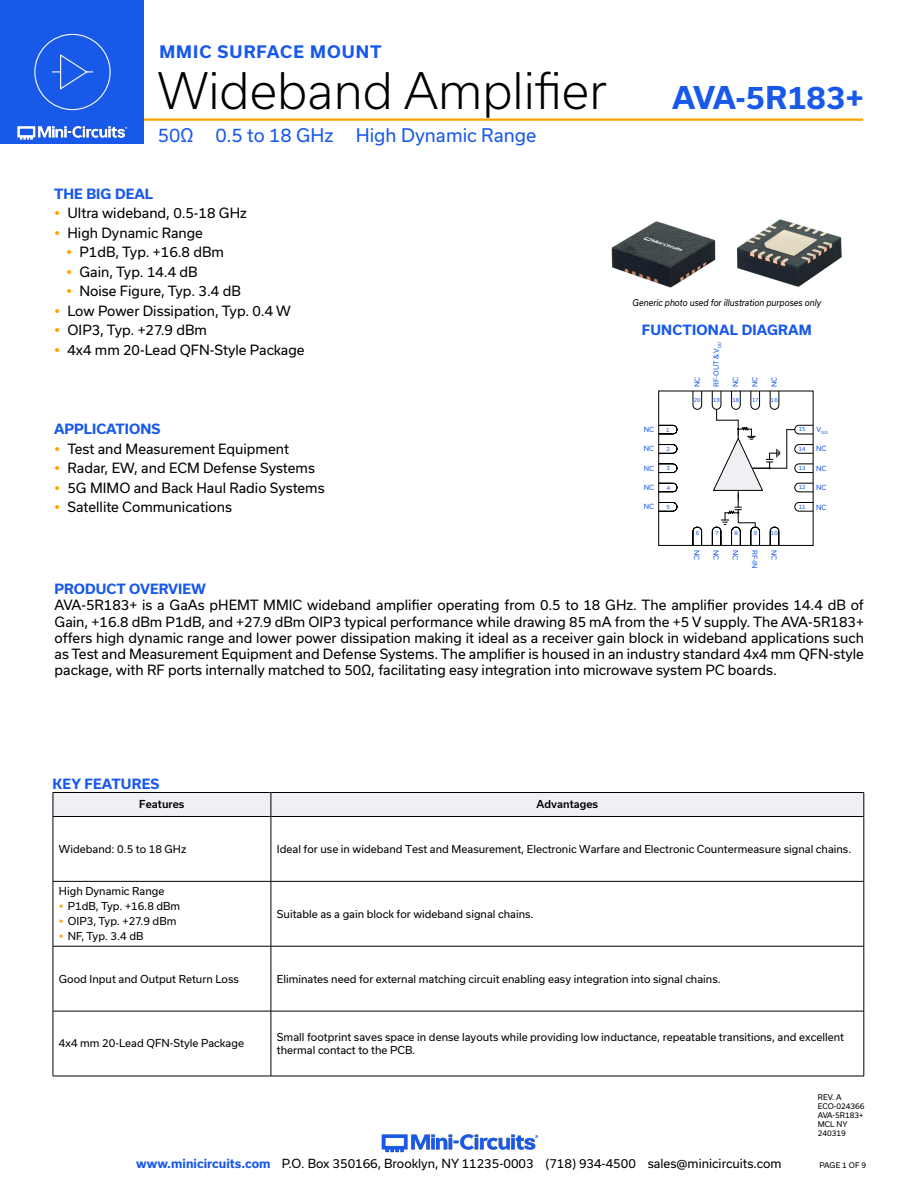
<style>
.page{position:relative;width:918px;height:1188px;background:#fff}
.page>*{position:absolute;margin:0;border:0;box-sizing:border-box;transform-origin:0 0}
.t1{font:300 48px "Usual";color:#000}
.t2{font:700 30px "Usual";color:#1859ea}
.t3{font:18px "Usual";color:#1859ea}
.t4{font:700 16.5px "Usual";letter-spacing:.065em;color:#1859ea}
.Regular_Copy{font:13.5px/16.2px "Usual";color:#000;text-align:justify}
.Blue_Headers{font:700 13.5px "Usual";color:#1859ea}
.t5{font:12px "Usual";color:#000}
.Table_Body_Left_Justified{font:10.5px/12.6px "Usual";color:#000}
.Table_Header_Center{font:500 10.5px "Usual";color:#000}
.t6{font:italic 9px "Usual";color:#000;scale:.9 1}
.Revision{font:7.5px "Usual";color:#000}
.t7{font:6.75px "Usual";color:#1859ea}
.t8{font:5.4px "Usual";color:#1859ea}
.t9{font:3.9px "Usual";color:#1859ea}
.s1{font-weight:700;color:#1859ea}
</style>
<div class="page">
<img style="left:381px;top:1134px;width:158px;height:19px">
<hr style="left:130px;top:118px;width:733px;height:3px;background:#ffa300">
<div style="left:0;top:0;width:144px;height:144px;background:#1859ea"></div>
<img style="left:17px;top:120px;width:128px;height:20px">
<hr style="left:53px;top:817px;width:1px;height:64px;background:#000">
<hr style="left:864px;top:817px;width:1px;height:64px;background:#000">
<hr style="left:53px;top:882px;width:1px;height:64px;background:#000">
<hr style="left:864px;top:882px;width:1px;height:64px;background:#000">
<hr style="left:53px;top:946px;width:1px;height:65px;background:#000">
<hr style="left:864px;top:946px;width:1px;height:65px;background:#000">
<hr style="left:53px;top:1011px;width:1px;height:65px;background:#000">
<hr style="left:864px;top:1011px;width:1px;height:65px;background:#000">
<div style="left:53px;top:792px;width:812px;height:24px;background:#efeff4"></div>
<hr style="left:53px;top:816px;width:218px;height:1px;background:#000">
<hr style="left:271px;top:816px;width:593px;height:1px;background:#000">
<hr style="left:271px;top:817px;width:1px;height:64px;background:#000">
<hr style="left:53px;top:881px;width:218px;height:1px;background:#000">
<hr style="left:271px;top:881px;width:593px;height:1px;background:#000">
<hr style="left:271px;top:882px;width:1px;height:64px;background:#000">
<hr style="left:53px;top:946px;width:218px;height:1px;background:#000">
<hr style="left:271px;top:946px;width:593px;height:1px;background:#000">
<hr style="left:271px;top:946px;width:1px;height:65px;background:#000">
<hr style="left:53px;top:1011px;width:218px;height:1px;background:#000">
<hr style="left:271px;top:1011px;width:593px;height:1px;background:#000">
<hr style="left:271px;top:1011px;width:1px;height:65px;background:#000">
<hr style="left:53px;top:1076px;width:218px;height:1px;background:#000">
<hr style="left:271px;top:1076px;width:593px;height:1px;background:#000">
<div style="left:34px;top:34px;width:77px;height:76px;border:1px solid #fff;border-radius:50%"></div>
<svg style="left:52px;top:54px;width:41px;height:36px"></svg>
<img style="left:611px;top:219px;width:231px;height:69px">
<div style="left:658px;top:391px;width:156px;height:155px;border:1px solid #000"></div>
<svg style="left:692px;top:526px;width:10px;height:20px"></svg>
<svg style="left:658px;top:502px;width:20px;height:10px"></svg>
<svg style="left:658px;top:482px;width:20px;height:11px"></svg>
<svg style="left:658px;top:463px;width:20px;height:10px"></svg>
<svg style="left:658px;top:444px;width:20px;height:10px"></svg>
<svg style="left:658px;top:424px;width:20px;height:11px"></svg>
<svg style="left:794px;top:444px;width:20px;height:10px"></svg>
<svg style="left:794px;top:463px;width:20px;height:10px"></svg>
<svg style="left:794px;top:482px;width:20px;height:11px"></svg>
<svg style="left:794px;top:502px;width:20px;height:10px"></svg>
<svg style="left:692px;top:390px;width:10px;height:20px"></svg>
<hr style="left:752px;top:468px;width:35px;height:1px;background:#000">
<svg style="left:787px;top:424px;width:27px;height:11px"></svg>
<hr style="left:786px;top:430px;width:1px;height:38px;background:#000">
<svg style="left:711px;top:390px;width:69px;height:156px"></svg>
<p class="t4" style="left:159px;top:42px;width:224px">MMIC SURFACE MOUNT</p>
<h1 class="t1" style="left:158px;top:63px;width:451px">Wideband Amplifier</h1>
<h3 class="t3" style="left:158px;top:125px;width:380px">50Ω 0.5 to 18 GHz High Dynamic Range</h3>
<p class="Blue_Headers" style="left:54px;top:186px;width:101px">THE BIG DEAL</p>
<p class="Regular_Copy" style="left:68px;top:205px;width:181px">Ultra wideband, 0.5-18 GHz</p>
<p class="Regular_Copy" style="left:68px;top:224px;width:137px">High Dynamic Range</p>
<p class="Regular_Copy" style="left:80px;top:244px;width:146px">P1dB, Typ. +16.8 dBm</p>
<p class="Regular_Copy" style="left:80px;top:263px;width:120px">Gain, Typ. 14.4 dB</p>
<p class="Regular_Copy" style="left:80px;top:283px;width:163px">Noise Figure, Typ. 3.4 dB</p>
<p class="Regular_Copy" style="left:68px;top:302px;width:225px">Low Power Dissipation, Typ. 0.4 W</p>
<p class="Regular_Copy" style="left:68px;top:322px;width:141px">OIP3, Typ. +27.9 dBm</p>
<p class="Regular_Copy" style="left:68px;top:341px;width:239px">4x4 mm 20-Lead QFN-Style Package</p>
<p class="Blue_Headers" style="left:54px;top:421px;width:108px">APPLICATIONS</p>
<p class="Regular_Copy" style="left:68px;top:440px;width:223px">Test and Measurement Equipment</p>
<p class="Regular_Copy" style="left:68px;top:460px;width:249px">Radar, EW, and ECM Defense Systems</p>
<p class="Regular_Copy" style="left:68px;top:479px;width:259px">5G MIMO and Back Haul Radio Systems</p>
<p class="Regular_Copy" style="left:68px;top:499px;width:166px">Satellite Communications</p>
<h2 class="t2" style="left:672px;top:80px;width:193px">AVA-5R183+</h2>
<p class="t6" style="left:633px;top:297px;width:211px">Generic photo used for illustration purposes only</p>
<p class="Blue_Headers" style="left:642px;top:322px;width:171px">FUNCTIONAL DIAGRAM</p>
<p class="t7" style="left:693px;top:387px;width:12px;rotate:-90deg">NC</p>
<p class="t7" style="left:713px;top:387px;width:47px;rotate:-90deg">RF-OUT &amp; V<sub>DD</sub></p>
<p class="t7" style="left:732px;top:387px;width:12px;rotate:-90deg">NC</p>
<p class="t7" style="left:751px;top:387px;width:12px;rotate:-90deg">NC</p>
<p class="t7" style="left:770px;top:387px;width:12px;rotate:-90deg">NC</p>
<p class="t8" style="left:694px;top:397px;width:8px">20</p>
<p class="t8" style="left:713px;top:397px;width:8px">19</p>
<p class="t8" style="left:733px;top:397px;width:8px">18</p>
<p class="t8" style="left:752px;top:397px;width:8px">17</p>
<p class="t8" style="left:771px;top:397px;width:8px">16</p>
<p class="t7" style="left:644px;top:426px;width:12px">NC</p>
<p class="t9" style="left:817px;top:430px;width:13px"><sup>V</sup>GG</p>
<p class="t8" style="left:799px;top:426px;width:8px">15</p>
<p class="t8" style="left:799px;top:446px;width:8px">14</p>
<p class="t8" style="left:799px;top:465px;width:8px">13</p>
<p class="t8" style="left:799px;top:484px;width:8px">12</p>
<p class="t8" style="left:799px;top:504px;width:8px">11</p>
<p class="t8" style="left:666px;top:427px;width:5px">1</p>
<p class="t8" style="left:667px;top:446px;width:5px">2</p>
<p class="t8" style="left:667px;top:465px;width:5px">3</p>
<p class="t8" style="left:667px;top:485px;width:5px">4</p>
<p class="t8" style="left:667px;top:504px;width:5px">5</p>
<p class="t7" style="left:816px;top:444px;width:12px">NC</p>
<p class="t7" style="left:644px;top:445px;width:12px">NC</p>
<p class="t7" style="left:644px;top:484px;width:12px">NC</p>
<p class="t7" style="left:816px;top:483px;width:12px">NC</p>
<p class="t7" style="left:816px;top:464px;width:12px">NC</p>
<p class="t7" style="left:644px;top:465px;width:12px">NC</p>
<p class="t7" style="left:644px;top:503px;width:12px">NC</p>
<p class="t7" style="left:816px;top:503px;width:12px">NC</p>
<p class="t8" style="left:696px;top:530px;width:5px">6</p>
<p class="t8" style="left:715px;top:530px;width:5px">7</p>
<p class="t8" style="left:735px;top:530px;width:5px">8</p>
<p class="t8" style="left:754px;top:530px;width:5px">9</p>
<p class="t8" style="left:771px;top:530px;width:8px">10</p>
<p class="t7" style="left:701px;top:550px;width:12px;rotate:90deg">NC</p>
<p class="t7" style="left:720px;top:550px;width:12px;rotate:90deg">NC</p>
<p class="t7" style="left:739px;top:550px;width:12px;rotate:90deg">NC</p>
<p class="t7" style="left:759px;top:550px;width:20px;rotate:90deg">RF-IN</p>
<p class="t7" style="left:778px;top:550px;width:12px;rotate:90deg">NC</p>
<p class="Blue_Headers" style="left:55px;top:581px;width:153px">PRODUCT OVERVIEW</p>
<p class="Regular_Copy" style="left:55px;top:597px;width:811px">AVA-5R183+ is a GaAs pHEMT MMIC wideband amplifier operating from 0.5 to 18 GHz. The amplifier provides 14.4 dB of Gain, +16.8 dBm P1dB, and +27.9 dBm OIP3 typical performance while drawing 85 mA from the +5 V supply. The AVA-5R183+ offers high dynamic range and lower power dissipation making it ideal as a receiver gain block in wideband applications such as Test and Measurement Equipment and Defense Systems. The amplifier is housed in an industry standard 4x4 mm QFN-style package, with RF ports internally matched to 50Ω, facilitating easy integration into microwave system PC boards.</p>
<p class="Blue_Headers" style="left:52px;top:776px;width:108px">KEY FEATURES</p>
<p class="Table_Header_Center" style="left:139px;top:798px;width:47px">Features</p>
<p class="Table_Header_Center" style="left:537px;top:798px;width:63px">Advantages</p>
<p class="Table_Body_Left_Justified" style="left:59px;top:843px;width:129px">Wideband: 0.5 to 18 GHz</p>
<p class="Table_Body_Left_Justified" style="left:277px;top:843px;width:576px">Ideal for use in wideband Test and Measurement, Electronic Warfare and Electronic Countermeasure signal chains.</p>
<p class="Table_Body_Left_Justified" style="left:59px;top:885px;width:107px">High Dynamic Range</p>
<p class="Table_Body_Left_Justified" style="left:68px;top:900px;width:114px">P1dB, Typ. +16.8 dBm</p>
<p class="Table_Body_Left_Justified" style="left:68px;top:915px;width:110px">OIP3, Typ. +27.9 dBm</p>
<p class="Table_Body_Left_Justified" style="left:68px;top:930px;width:77px">NF, Typ. 3.4 dB</p>
<p class="Table_Body_Left_Justified" style="left:277px;top:907px;width:258px">Suitable as a gain block for wideband signal chains.</p>
<p class="Table_Body_Left_Justified" style="left:59px;top:972px;width:181px">Good Input and Output Return Loss</p>
<p class="Table_Body_Left_Justified" style="left:277px;top:972px;width:445px">Eliminates need for external matching circuit enabling easy integration into signal chains.</p>
<p class="Table_Body_Left_Justified" style="left:59px;top:1037px;width:187px">4x4 mm 20-Lead QFN-Style Package</p>
<p class="Table_Body_Left_Justified" style="left:277px;top:1031px;width:569px">Small footprint saves space in dense layouts while providing low inductance, repeatable transitions, and excellent thermal contact to the PCB.</p>
<p class="Revision" style="left:818px;top:1093px;width:25px">REV. A</p>
<p class="Revision" style="left:818px;top:1102px;width:48px">ECO-024366</p>
<p class="Revision" style="left:818px;top:1111px;width:47px">AVA-5R183+</p>
<p class="Revision" style="left:818px;top:1120px;width:31px">MCL NY</p>
<p class="Revision" style="left:818px;top:1129px;width:30px">240319</p>
<p class="t5" style="left:136px;top:1157px;width:647px"><span class="s1">www.minicircuits.com</span> P.O. Box 350166, Brooklyn, NY 11235-0003 (718) 934-4500 sales@minicircuits.com</p>
<p class="Revision" style="left:819px;top:1161px;width:48px">PAGE 1 OF 9</p>
</div>
